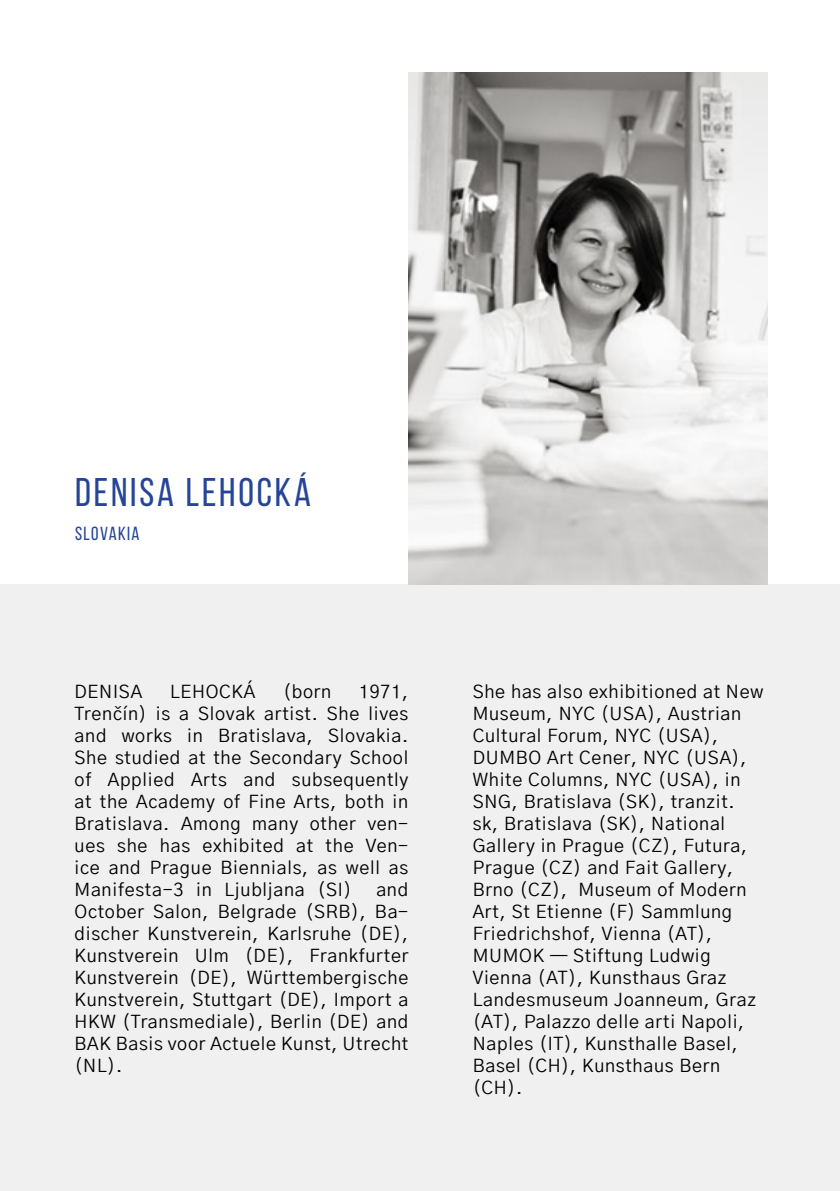
<style>
.page{position:relative;width:840px;height:1191px;background:#fff}
.page>*{position:absolute;margin:0;border:0;box-sizing:border-box;transform-origin:0 0}
.t1{font:40px "Bebas Neue";letter-spacing:.07em;color:#264597}
.t2{font:19px "Bebas Neue";letter-spacing:.07em;color:#264597}
.t3{font:18px/22px "Gothic A1";letter-spacing:.04em;color:#000;text-align:justify}
</style>
<div class="page">
<div style="left:0;top:584px;width:839px;height:607px;background:#f0f0f0"></div>
<img style="left:408px;top:72px;width:359px;height:512px">
<h1 class="t1" style="left:75px;top:471px;width:237px">DENISA LEHOCKÁ</h1>
<p class="t2" style="left:75px;top:523px;width:66px">SLOVAKIA</p>
<p class="t3" style="left:74px;top:680px;width:69px">DENISA</p>
<p class="t3" style="left:170px;top:680px;width:87px">LEHOCKÁ</p>
<p class="t3" style="left:283px;top:680px;width:50px">(born</p>
<p class="t3" style="left:74px;top:680px;width:335px;text-indent:284px">1971, Trenčín) is a Slovak artist. She lives and works in Bratislava, Slovakia.<br>She studied at the Secondary School of Applied Arts and subsequently at the Academy of Fine Arts, both in Bratislava. Among many other ven&shy;ues she has exhibited at the Ven&shy;ice and Prague Biennials, as well as Manifesta-3 in Ljubljana (SI)</p>
<p class="t3" style="left:74px;top:877px;width:335px;text-indent:301px">and October Salon, Belgrade (SRB), Ba&shy;discher Kunstverein, Karlsruhe (DE), Kunstverein Ulm (DE), Frankfurter Kunstverein (DE), Württembergische Kunstverein, Stuttgart (DE), Import a HKW (Transmediale), Berlin (DE) and BAK Basis voor Actuele Kunst, Utrecht (NL).</p>
<p class="t3" style="left:472px;top:680px;width:292px;text-align:left">She has also exhibitioned at New<br>Museum, NYC (USA), Austrian<br>Cultural Forum, NYC (USA),<br>DUMBO Art Cener, NYC (USA),<br>White Columns, NYC (USA), in<br>SNG, Bratislava (SK), tranzit. sk, Bratislava (SK), National<br>Gallery in Prague (CZ), Futura,<br>Prague (CZ) and Fait Gallery,<br>Brno (CZ), Museum of Modern<br>Art, St Etienne (F) Sammlung<br>Friedrichshof, Vienna (AT),<br>MUMOK — Stiftung Ludwig<br>Vienna (AT), Kunsthaus Graz<br>Landesmuseum Joanneum, Graz (AT), Palazzo delle arti Napoli,<br>Naples (IT), Kunsthalle Basel,<br>Basel (CH), Kunsthaus Bern (CH).</p>
</div>
